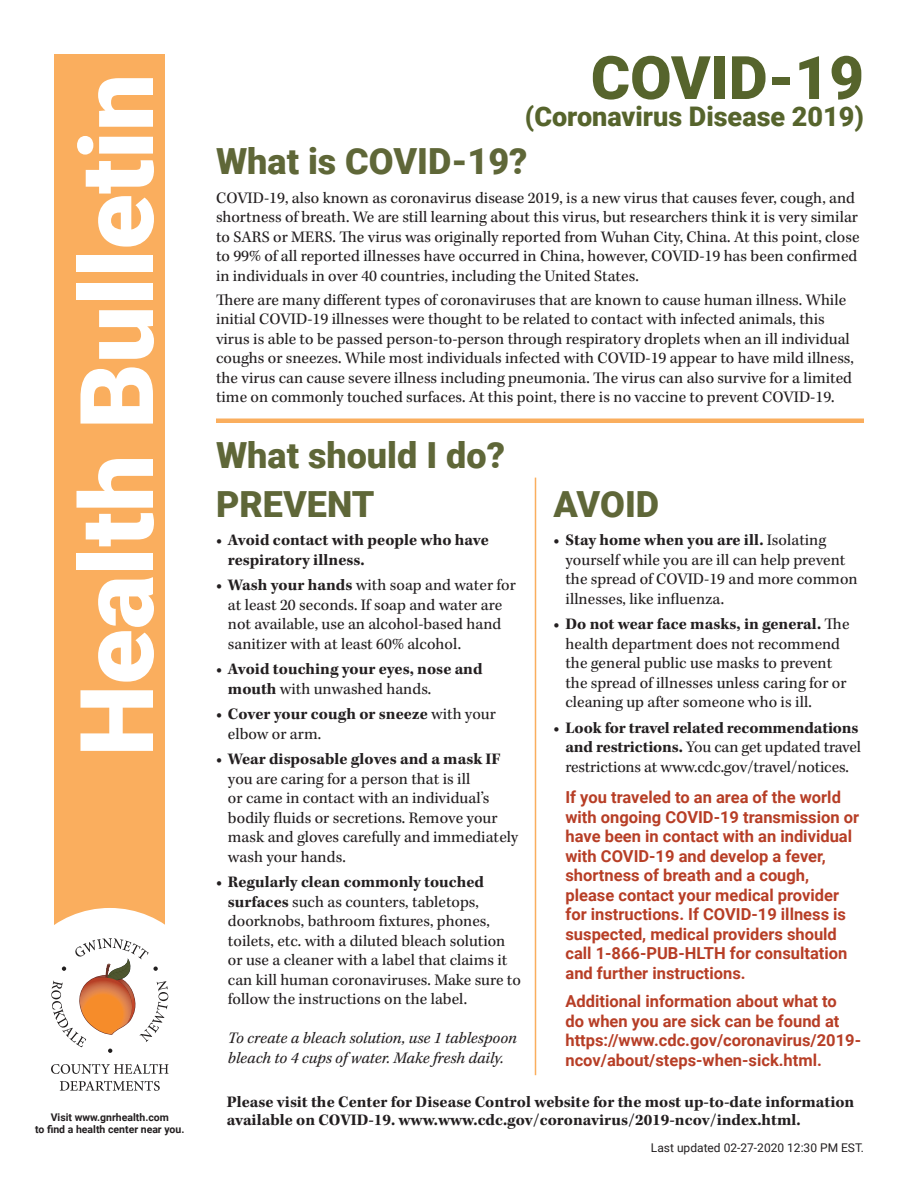
<style>
.page{position:relative;width:918px;height:1188px;background:#fff}
.page>*{position:absolute;margin:0;border:0;box-sizing:border-box;transform-origin:0 0}
.t1{font:900 102px "Roboto";color:#fff}
.t2{font:900 60px "Roboto";color:#56642c}
.t3{font:900 36px/48.6px "Roboto";color:#5f6738}
.t4{font:900 27px "Roboto";color:#56642c}
.t5{font:16.5px/19.5px "Kepler Std";color:#231f20}
.t6{font:700 16.5px/19.5px "Roboto";color:#b73e26}
.t7{font:700 16.5px/19.5px "Kepler Std";color:#231f20}
.t8{font:italic 16.5px/19.5px "Kepler Std";color:#231f20}
.t9{font:12px "Roboto";color:#231f20}
.t10{font:700 10.5px "Roboto";color:#231f20}
.s1{font-weight:700}
.s2{font-weight:400}
</style>
<div class="page">
<div style="left:55px;top:55px;width:110px;height:1078px;background:#faae5e"></div>
<hr style="left:535px;top:478px;width:1px;height:597px;background:#faae5e">
<div style="left:216px;top:418px;width:648px;height:5px;background:#faae5e"></div>
<div style="left:38px;top:1034px;width:144px;height:144px;background:#fff"></div>
<div style="left:10px;top:908px;width:199px;height:199px;background:#fff;border-radius:50%"></div>
<svg style="left:51px;top:1064px;width:118px;height:10px"></svg>
<svg style="left:60px;top:1081px;width:100px;height:10px"></svg>
<svg style="left:51px;top:938px;width:117px;height:115px"></svg>
<h1 class="t2" style="left:591px;top:36px;width:275px">COVID-19</h1>
<p class="t4" style="left:525px;top:97px;width:341px">(Coronavirus Disease 2019)</p>
<p class="t1" style="left:45px;top:756px;width:684px;rotate:-90deg">Health Bulletin</p>
<h1 class="t3" style="left:216px;top:136px;width:313px">What is COVID-19?</h1>
<p class="t5" style="left:216px;top:188px;width:645px">COVID-19, also known as coronavirus disease 2019, is a new virus that causes fever, cough, and shortness of breath. We are still learning about this virus, but researchers think it is very similar to SARS or MERS. Te virus was originally reported from Wuhan City, China. At this point, close to 99% of all reported illnesses have occurred in China, however, COVID-19 has been confrmed in individuals in over 40 countries, including the United States.</p>
<p class="t5" style="left:216px;top:290px;width:639px">Tere are many diferent types of coronaviruses that are known to cause human illness. While initial COVID-19 illnesses were thought to be related to contact with infected animals, this virus is able to be passed person-to-person through respiratory droplets when an ill individual coughs or sneezes. While most individuals infected with COVID-19 appear to have mild illness, the virus can cause severe illness including pneumonia. Te virus can also survive for a limited time on commonly touched surfaces. At this point, there is no vaccine to prevent COVID-19.</p>
<h1 class="t3" style="left:216px;top:430px;width:291px">What should I do?<br>PREVENT</h1>
<p class="t7" style="left:228px;top:531px;width:262px;text-indent:-12px">• Avoid contact with people who have respiratory illness.</p>
<p class="t5" style="left:228px;top:576px;width:289px;text-indent:-12px"><span class="s1">• Wash your hands</span> with soap and water for at least 20 seconds. If soap and water are not available, use an alcohol-based hand sanitizer with at least 60% alcohol.</p>
<p class="t7" style="left:228px;top:660px;width:256px;text-indent:-12px">• Avoid touching your eyes, nose and mouth <span class="s2">with unwashed hands.</span></p>
<p class="t7" style="left:228px;top:705px;width:270px;text-indent:-12px">• Cover your cough or sneeze <span class="s2">with your elbow or arm.</span></p>
<p class="t7" style="left:216px;top:750px;width:286px">• Wear disposable gloves and a mask IF</p>
<p class="t5" style="left:228px;top:769px;width:292px">you are caring for a person that is ill<br>or came in contact with an individual’s bodily fuids or secretions. Remove your mask and gloves carefully and immediately wash your hands.</p>
<p class="t7" style="left:216px;top:873px;width:270px;text-align:center">• Regularly clean commonly touched surfaces <span class="s2">such as counters, tabletops,</span></p>
<p class="t5" style="left:228px;top:912px;width:294px">doorknobs, bathroom fxtures, phones, toilets, etc. with a diluted bleach solution or use a cleaner with a label that claims it can kill human coronaviruses. Make sure to follow the instructions on the label.</p>
<p class="t8" style="left:228px;top:1029px;width:290px">To create a bleach solution, use 1 tablespoon bleach to 4 cups of water. Make fresh daily.</p>
<h1 class="t3" style="left:554px;top:478px;width:107px">AVOID</h1>
<p class="t5" style="left:565px;top:531px;width:294px;text-indent:-12px"><span class="s1">• Stay home when you are ill.</span> Isolating yourself while you are ill can help prevent the spread of COVID-19 and more common illnesses, like infuenza.</p>
<p class="t5" style="left:565px;top:615px;width:285px;text-indent:-12px"><span class="s1">• Do not wear face masks, in general.</span> Te health department does not recommend the general public use masks to prevent the spread of illnesses unless caring for or cleaning up after someone who is ill.</p>
<p class="t5" style="left:565px;top:718px;width:297px;text-indent:-12px"><span class="s1">• Look for travel related recommendations and restrictions.</span> You can get updated travel restrictions at www.cdc.gov/travel/notices.</p>
<p class="t6" style="left:565px;top:787px;width:295px">If you traveled to an area of the world with ongoing COVID-19 transmission or have been in contact with an individual with COVID-19 and develop a fever, shortness of breath and a cough, please contact your medical provider for instructions. If COVID-19 illness is suspected, medical providers should call 1-866-PUB-HLTH for consultation and further instructions.</p>
<p class="t6" style="left:565px;top:991px;width:297px">Additional information about what to<br>do when you are sick can be found at https://www.cdc.gov/coronavirus/2019- ncov/about/steps-when-sick.html.</p>
<p class="t7" style="left:227px;top:1093px;width:629px">Please visit the Center for Disease Control website for the most up-to-date information</p>
<p class="t10" style="left:51px;top:1110px;width:120px">Visit www.gnrhealth.com</p>
<p class="t7" style="left:227px;top:1111px;width:575px">available on COVID-19. www.www.cdc.gov/coronavirus/2019-ncov/index.html.</p>
<p class="t10" style="left:35px;top:1122px;width:151px">to find a health center near you.</p>
<p class="t9" style="left:651px;top:1139px;width:215px">Last updated 02-27-2020 12:30 PM EST.</p>
</div>
